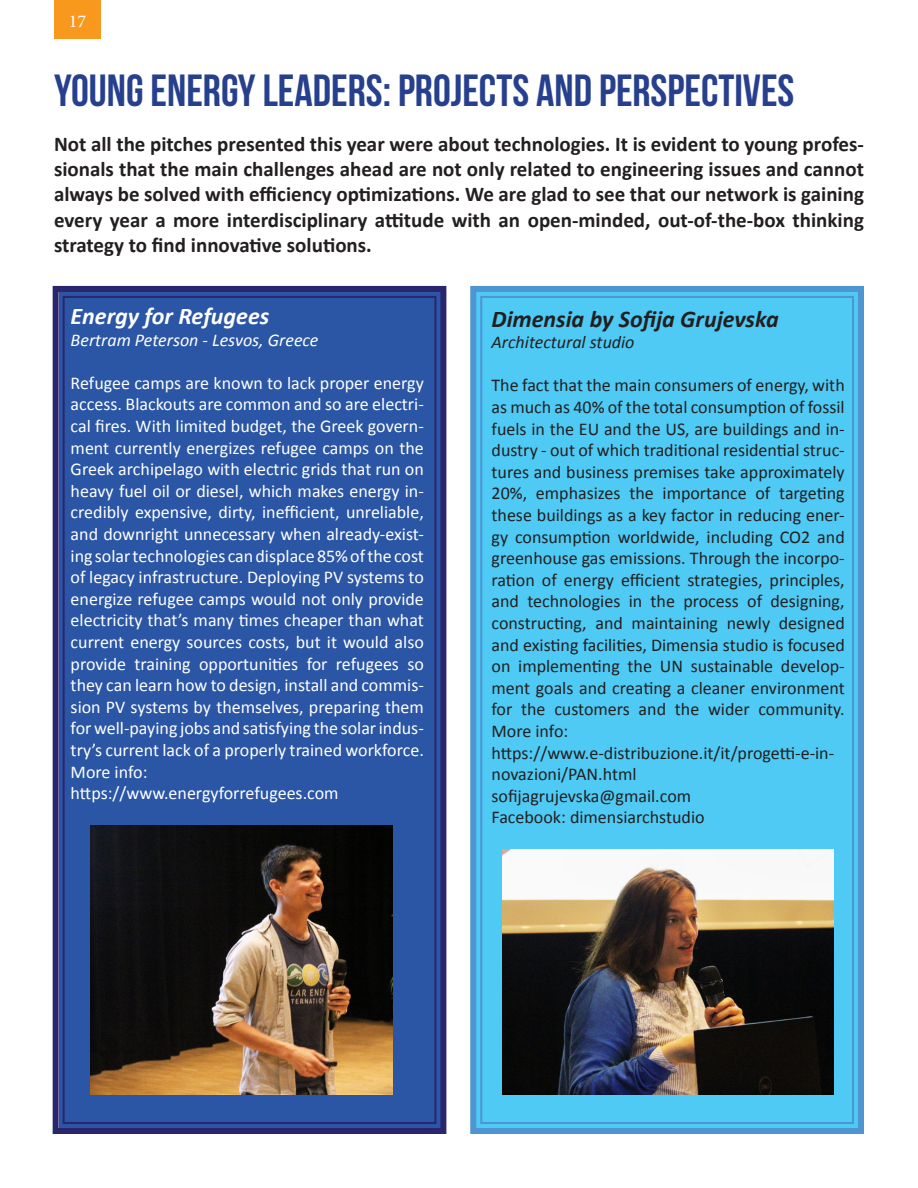
<style>
.page{position:relative;width:918px;height:1188px;background:#fff}
.page>*{position:absolute;margin:0;border:0;box-sizing:border-box;transform-origin:0 0}
.t1{font:700 45px "Bebas Neue";color:#27408e}
.t2{font:italic 700 24px "Calibri";color:#231f20}
.t3{font:italic 700 24px "Calibri";color:#fff}
.t4{font:700 21px/25.2px "Calibri";color:#231f20;text-align:justify}
.t5{font:18px/21.6px "Calibri";color:#fff;text-align:justify}
.t6{font:18px/21.6px "Calibri";color:#231f20;text-align:justify}
.t7{font:italic 18px "Calibri";color:#fff}
.t8{font:italic 18px "Calibri";color:#231f20}
.t9{font:18px "Minion Pro";color:#fff}
</style>
<div class="page">
<svg style="left:52px;top:285px;width:395px;height:849px;background:#2b54a1"></svg>
<div style="left:63px;top:296px;width:373px;height:828px;border:2px solid #2a266d"></div>
<div style="left:470px;top:285px;width:394px;height:849px;background:#4ecaf4"></div>
<div style="left:480px;top:296px;width:374px;height:828px;border:2px solid #4e96d1"></div>
<img style="left:91px;top:825px;width:301px;height:269px">
<img style="left:502px;top:850px;width:331px;height:244px">
<div style="left:54px;top:0;width:47px;height:39px;background:#f8991d"></div>
<p class="t9" style="left:69px;top:10px;width:19px">17</p>
<p class="t1" style="left:54px;top:66px;width:742px">YOUNG ENERGY LEADERS: PROJECTS AND PERSPECTIVES</p>
<p class="t4" style="left:54px;top:131px;width:812px">Not all the pitches presented this year were about technologies. It is evident to young profes&shy;sionals that the main challenges ahead are not only related to engineering issues and cannot always be solved with efficiency optimizations. We are glad to see that our network is gaining every year a more interdisciplinary attitude with an open-minded, out-of-the-box thinking strategy to find innovative solutions.</p>
<p class="t3" style="left:71px;top:299px;width:200px">Energy for Refugees</p>
<p class="t7" style="left:71px;top:327px;width:249px">Bertram Peterson - Lesvos, Greece</p>
<p class="t5" style="left:71px;top:372px;width:355px">Refugee camps are known to lack proper energy access. Blackouts are common and so are electri&shy;cal fires. With limited budget, the Greek govern&shy;ment currently energizes refugee camps on the Greek archipelago with electric grids that run on heavy fuel oil or diesel, which makes energy in&shy;credibly expensive, dirty, inefficient, unreliable, and downright unnecessary when already-exist&shy;ing solar technologies can displace 85% of the cost of legacy infrastructure. Deploying PV systems to energize refugee camps would not only provide electricity that’s many times cheaper than what current energy sources costs, but it would also provide training opportunities for refugees so they can learn how to design, install and commis&shy;sion PV systems by themselves, preparing them for well-paying jobs and satisfying the solar indus&shy;try’s current lack of a properly trained workforce.</p>
<p class="t5" style="left:71px;top:760px;width:78px">More info:</p>
<p class="t5" style="left:71px;top:782px;width:269px">https://www.energyforrefugees.com</p>
<p class="t2" style="left:492px;top:302px;width:289px">Dimensia by Sofija Grujevska</p>
<p class="t8" style="left:492px;top:330px;width:144px">Architectural studio</p>
<p class="t6" style="left:492px;top:374px;width:355px">The fact that the main consumers of energy, with as much as 40% of the total consumption of fossil fuels in the EU and the US, are buildings and in&shy;dustry - out of which traditional residential struc&shy;tures and business premises take approximately 20%, emphasizes the importance of targeting these buildings as a key factor in reducing ener&shy;gy consumption worldwide, including CO2 and greenhouse gas emissions. Through the incorpo&shy;ration of energy efficient strategies, principles, and technologies in the process of designing, constructing, and maintaining newly designed and existing facilities, Dimensia studio is focused on implementing the UN sustainable develop&shy;ment goals and creating a cleaner environment for the customers and the wider community.</p>
<p class="t6" style="left:492px;top:720px;width:78px">More info:</p>
<p class="t6" style="left:492px;top:741px;width:344px">https://www.e-distribuzione.it/it/progetti-e-in&shy;novazioni/PAN.html</p>
<p class="t6" style="left:492px;top:785px;width:201px">sofijagrujevska@gmail.com</p>
<p class="t6" style="left:492px;top:806px;width:215px">Facebook: dimensiarchstudio</p>
</div>
